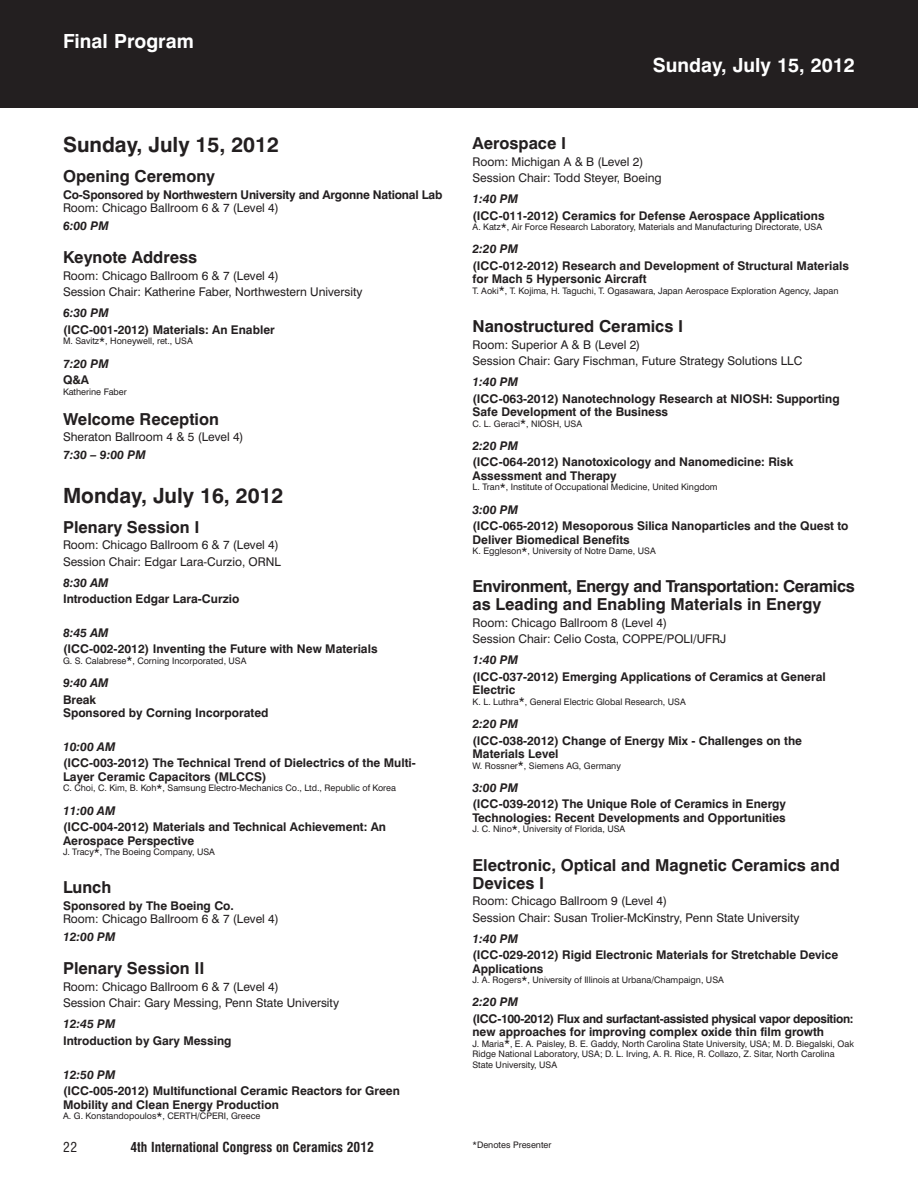
<style>
.page{position:relative;width:918px;height:1188px;background:#fff}
.page>*{position:absolute;margin:0;border:0;box-sizing:border-box;transform-origin:0 0}
.t1{font:700 21px "Swiss 721 BT";color:#231f20}
.t2{font:700 19.5px "Swiss 721 BT";color:#fff}
.t3{font:700 16.5px/18px "Swiss 721 BT";color:#231f20}
.t4{font:700 16.5px/18px "Swiss 721 BT";letter-spacing:-.025em;color:#231f20}
.t5{font:700 condensed 13.5px "Swiss 721 BT";color:#231f20}
.t6{font:condensed 13.5px "Swiss 721 BT";color:#231f20}
.t7{font:700 12px/13.5px "Swiss 721 BT";color:#231f20}
.t8{font:12px/16.5px "Swiss 721 BT";color:#231f20}
.t9{font:italic 700 12px "Swiss 721 BT";color:#231f20}
.t10{font:700 12px/13.5px "Swiss 721 BT";letter-spacing:-.03em;color:#231f20}
.t11{font:9px/10.5px "Swiss 721 BT";color:#231f20}
.s1{font-size:12px}
</style>
<div class="page">
<div style="left:0;top:0;width:918px;height:108px;background:#231f20"></div>
<h2 class="t2" style="left:63px;top:34px;width:132px">Final Program</h2>
<h1 class="t1" style="left:63px;top:137px;width:218px">Sunday, July 15, 2012</h1>
<h3 class="t3" style="left:63px;top:169px;width:154px">Opening Ceremony</h3>
<p class="t7" style="left:63px;top:189px;width:381px">Co-Sponsored by Northwestern University and Argonne National Lab</p>
<p class="t8" style="left:63px;top:201px;width:217px">Room: Chicago Ballroom 6 &amp; 7 (Level 4)</p>
<p class="t9" style="left:63px;top:221px;width:47px">6:00 PM</p>
<h3 class="t3" style="left:63px;top:250px;width:136px">Keynote Address</h3>
<p class="t8" style="left:63px;top:269px;width:301px">Room: Chicago Ballroom 6 &amp; 7 (Level 4)<br>Session Chair: Katherine Faber, Northwestern University</p>
<p class="t9" style="left:63px;top:308px;width:47px">6:30 PM</p>
<p class="t7" style="left:63px;top:324px;width:213px">(ICC-001-2012) Materials: An Enabler</p>
<p class="t11" style="left:63px;top:337px;width:131px">M. Savitz<span class="s1">*</span>, Honeywell, ret., USA</p>
<p class="t9" style="left:63px;top:358px;width:47px">7:20 PM</p>
<p class="t7" style="left:63px;top:374px;width:28px">Q&amp;A</p>
<p class="t11" style="left:63px;top:387px;width:65px">Katherine Faber</p>
<h3 class="t3" style="left:63px;top:412px;width:157px">Welcome Reception</h3>
<p class="t8" style="left:63px;top:430px;width:182px">Sheraton Ballroom 4 &amp; 5 (Level 4)</p>
<p class="t9" style="left:63px;top:450px;width:84px">7:30 – 9:00 PM</p>
<h1 class="t1" style="left:63px;top:488px;width:222px">Monday, July 16, 2012</h1>
<h3 class="t3" style="left:63px;top:520px;width:138px">Plenary Session I</h3>
<p class="t8" style="left:63px;top:538px;width:219px">Room: Chicago Ballroom 6 &amp; 7 (Level 4)<br>Session Chair: Edgar Lara-Curzio, ORNL</p>
<p class="t9" style="left:63px;top:577px;width:47px">8:30 AM</p>
<p class="t7" style="left:63px;top:593px;width:178px">Introduction Edgar Lara-Curzio</p>
<p class="t9" style="left:63px;top:628px;width:47px">8:45 AM</p>
<p class="t7" style="left:63px;top:644px;width:316px">(ICC-002-2012) Inventing the Future with New Materials</p>
<p class="t11" style="left:63px;top:656px;width:185px">G. S. Calabrese<span class="s1">*</span>, Corning Incorporated, USA</p>
<p class="t9" style="left:63px;top:678px;width:47px">9:40 AM</p>
<p class="t7" style="left:63px;top:694px;width:207px">Break<br>Sponsored by Corning Incorporated</p>
<p class="t9" style="left:63px;top:742px;width:54px">10:00 AM</p>
<p class="t7" style="left:63px;top:758px;width:354px">(ICC-003-2012) The Technical Trend of Dielectrics of the Multi-<br>Layer Ceramic Capacitors (MLCCS)</p>
<p class="t11" style="left:63px;top:784px;width:335px">C. Choi, C. Kim, B. Koh<span class="s1">*</span>, Samsung Electro-Mechanics Co., Ltd., Republic of Korea</p>
<p class="t9" style="left:63px;top:805px;width:54px">11:00 AM</p>
<p class="t7" style="left:63px;top:821px;width:325px">(ICC-004-2012) Materials and Technical Achievement: An<br>Aerospace Perspective</p>
<p class="t11" style="left:63px;top:848px;width:154px">J. Tracy<span class="s1">*</span>, The Boeing Company, USA</p>
<h3 class="t3" style="left:63px;top:880px;width:50px">Lunch</h3>
<p class="t7" style="left:63px;top:900px;width:173px">Sponsored by The Boeing Co.</p>
<p class="t8" style="left:63px;top:912px;width:217px">Room: Chicago Ballroom 6 &amp; 7 (Level 4)</p>
<p class="t9" style="left:63px;top:932px;width:54px">12:00 PM</p>
<h3 class="t3" style="left:63px;top:961px;width:143px">Plenary Session II</h3>
<p class="t8" style="left:63px;top:980px;width:278px">Room: Chicago Ballroom 6 &amp; 7 (Level 4)<br>Session Chair: Gary Messing, Penn State University</p>
<p class="t9" style="left:63px;top:1019px;width:54px">12:45 PM</p>
<p class="t7" style="left:63px;top:1035px;width:170px">Introduction by Gary Messing</p>
<p class="t9" style="left:63px;top:1069px;width:54px">12:50 PM</p>
<p class="t7" style="left:63px;top:1085px;width:338px">(ICC-005-2012) Multifunctional Ceramic Reactors for Green<br>Mobility and Clean Energy Production</p>
<p class="t11" style="left:63px;top:1112px;width:199px">A. G. Konstandopoulos<span class="s1">*</span>, CERTH/CPERI, Greece</p>
<p class="t6" style="left:63px;top:1141px;width:16px">22</p>
<p class="t5" style="left:130px;top:1141px;width:245px">4th International Congress on Ceramics 2012</p>
<h2 class="t2" style="left:653px;top:58px;width:204px">Sunday, July 15, 2012</h2>
<h3 class="t3" style="left:472px;top:136px;width:95px">Aerospace I</h3>
<p class="t8" style="left:472px;top:154px;width:191px">Room: Michigan A &amp; B (Level 2)<br>Session Chair: Todd Steyer, Boeing</p>
<p class="t9" style="left:472px;top:194px;width:47px">1:40 PM</p>
<p class="t7" style="left:472px;top:210px;width:354px">(ICC-011-2012) Ceramics for Defense Aerospace Applications</p>
<p class="t11" style="left:472px;top:223px;width:351px">A. Katz<span class="s1">*</span>, Air Force Research Laboratory, Materials and Manufacturing Directorate, USA</p>
<p class="t9" style="left:472px;top:244px;width:47px">2:20 PM</p>
<p class="t7" style="left:472px;top:260px;width:378px">(ICC-012-2012) Research and Development of Structural Materials for Mach 5 Hypersonic Aircraft</p>
<p class="t11" style="left:472px;top:286px;width:368px">T. Aoki<span class="s1">*</span>, T. Kojima, H. Taguchi, T. Ogasawara, Japan Aerospace Exploration Agency, Japan</p>
<h3 class="t3" style="left:472px;top:319px;width:212px">Nanostructured Ceramics I</h3>
<p class="t8" style="left:472px;top:337px;width:331px">Room: Superior A &amp; B (Level 2)<br>Session Chair: Gary Fischman, Future Strategy Solutions LLC</p>
<p class="t9" style="left:472px;top:377px;width:47px">1:40 PM</p>
<p class="t7" style="left:472px;top:393px;width:369px">(ICC-063-2012) Nanotechnology Research at NIOSH: Supporting<br>Safe Development of the Business</p>
<p class="t11" style="left:472px;top:419px;width:111px">C. L. Geraci<span class="s1">*</span>, NIOSH, USA</p>
<p class="t9" style="left:472px;top:441px;width:47px">2:20 PM</p>
<p class="t7" style="left:472px;top:457px;width:322px">(ICC-064-2012) Nanotoxicology and Nanomedicine: Risk<br>Assessment and Therapy</p>
<p class="t11" style="left:472px;top:483px;width:247px">L. Tran<span class="s1">*</span>, Institute of Occupational Medicine, United Kingdom</p>
<p class="t9" style="left:472px;top:504px;width:47px">3:00 PM</p>
<p class="t7" style="left:472px;top:520px;width:378px">(ICC-065-2012) Mesoporous Silica Nanoparticles and the Quest to<br>Deliver Biomedical Benefits</p>
<p class="t11" style="left:472px;top:547px;width:185px">K. Eggleson<span class="s1">*</span>, University of Notre Dame, USA</p>
<h3 class="t4" style="left:472px;top:579px;width:384px">Environment, Energy and Transportation: Ceramics as Leading and Enabling Materials in Energy</h3>
<p class="t8" style="left:472px;top:616px;width:255px">Room: Chicago Ballroom 8 (Level 4)<br>Session Chair: Celio Costa, COPPE/POLI/UFRJ</p>
<p class="t9" style="left:472px;top:655px;width:47px">1:40 PM</p>
<p class="t7" style="left:472px;top:671px;width:355px">(ICC-037-2012) Emerging Applications of Ceramics at General<br>Electric</p>
<p class="t11" style="left:472px;top:697px;width:215px">K. L. Luthra<span class="s1">*</span>, General Electric Global Research, USA</p>
<p class="t9" style="left:472px;top:719px;width:47px">2:20 PM</p>
<p class="t7" style="left:472px;top:735px;width:331px">(ICC-038-2012) Change of Energy Mix - Challenges on the<br>Materials Level</p>
<p class="t11" style="left:472px;top:761px;width:150px">W. Rossner<span class="s1">*</span>, Siemens AG, Germany</p>
<p class="t9" style="left:472px;top:783px;width:47px">3:00 PM</p>
<p class="t7" style="left:472px;top:799px;width:315px">(ICC-039-2012) The Unique Role of Ceramics in Energy<br>Technologies: Recent Developments and Opportunities</p>
<p class="t11" style="left:472px;top:825px;width:154px">J. C. Nino<span class="s1">*</span>, University of Florida, USA</p>
<h3 class="t3" style="left:472px;top:858px;width:369px">Electronic, Optical and Magnetic Ceramics and<br>Devices I</h3>
<p class="t8" style="left:472px;top:894px;width:329px">Room: Chicago Ballroom 9 (Level 4)<br>Session Chair: Susan Trolier-McKinstry, Penn State University</p>
<p class="t9" style="left:472px;top:933px;width:47px">1:40 PM</p>
<p class="t7" style="left:472px;top:949px;width:367px">(ICC-029-2012) Rigid Electronic Materials for Stretchable Device<br>Applications</p>
<p class="t11" style="left:472px;top:976px;width:253px">J. A. Rogers<span class="s1">*</span>, University of Illinois at Urbana/Champaign, USA</p>
<p class="t9" style="left:472px;top:997px;width:47px">2:20 PM</p>
<p class="t10" style="left:472px;top:1013px;width:383px">(ICC-100-2012) Flux and surfactant-assisted physical vapor deposition: new approaches for improving complex oxide thin film growth</p>
<p class="t11" style="left:472px;top:1039px;width:383px">J. Maria<span class="s1">*</span>, E. A. Paisley, B. E. Gaddy, North Carolina State University, USA; M. D. Biegalski, Oak<br>Ridge National Laboratory, USA; D. L. Irving, A. R. Rice, R. Collazo, Z. Sitar, North Carolina<br>State University, USA</p>
<p class="t11" style="left:472px;top:1140px;width:81px">*Denotes Presenter</p>
</div>
